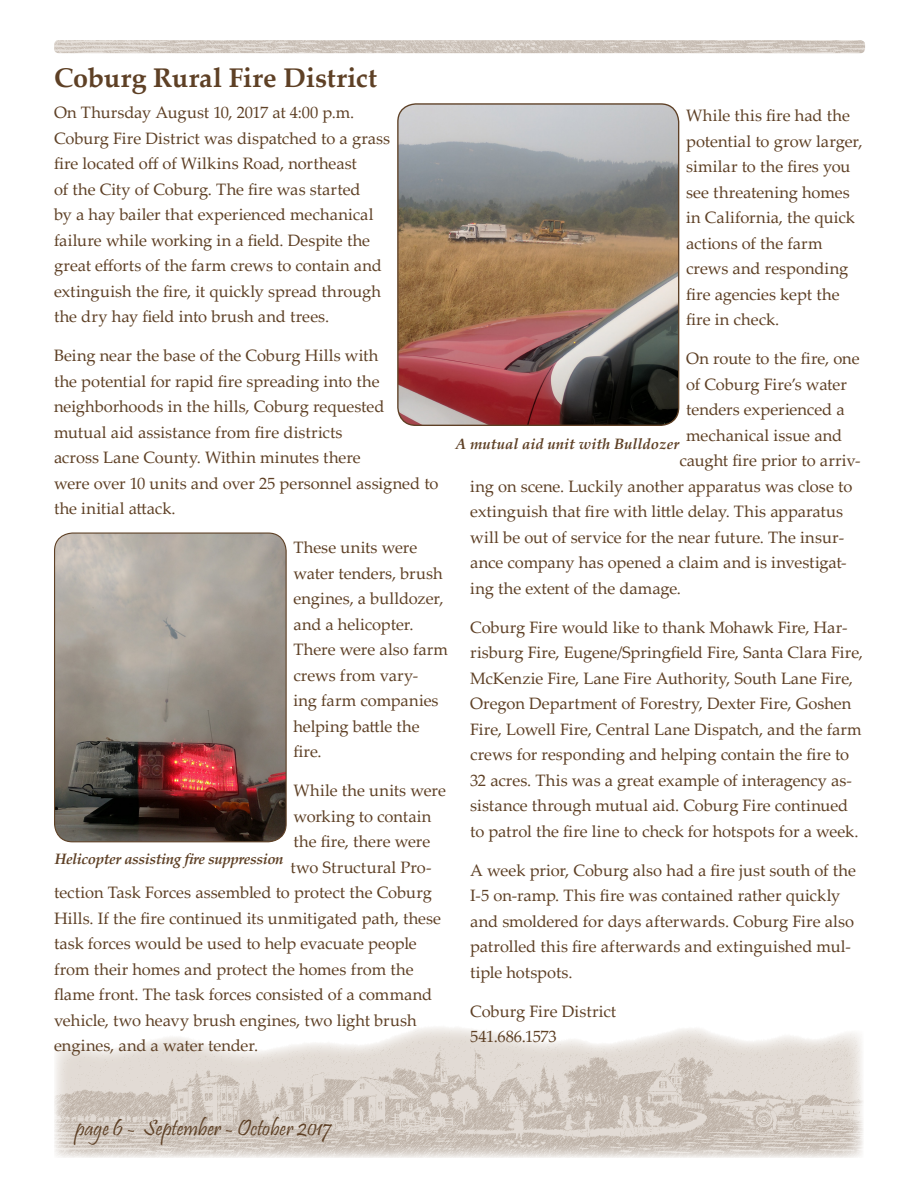
<style>
.page{position:relative;width:918px;height:1188px;background:#fff}
.page>*{position:absolute;margin:0;border:0;box-sizing:border-box;transform-origin:0 0}
.HEADING{font:700 27px "Palatino Linotype";letter-spacing:.005em;color:#5e4025}
.t1{font:22.5px "Pristina";color:#5e4025}
.Article_Text{font:16.5px/25.5px "Palatino Linotype";color:#5e4025}
.Photo_caption{font:italic 700 15px "Palatino Linotype";letter-spacing:-.025em;color:#5e4025}
.Photo_caption-2{font:italic 700 15px "Palatino Linotype";color:#5e4025}
</style>
<div class="page">
<img style="left:54px;top:1027px;width:809px;height:131px">
<img style="left:54px;top:40px;width:811px;height:13px">
<img style="left:55px;top:534px;width:231px;height:308px">
<div style="left:54px;top:532px;width:233px;height:310px;border:1px solid #5e4025;border-radius:18px"></div>
<img style="left:398px;top:104px;width:281px;height:321px">
<div style="left:397px;top:103px;width:282px;height:323px;border:1px solid #5e4025;border-radius:18px"></div>
<p class="HEADING" style="left:54px;top:58px;width:325px">Coburg Rural Fire District</p>
<p class="Article_Text" style="left:54px;top:99px;width:338px">On Thursday August 10, 2017 at 4:00 p.m.<br>Coburg Fire District was dispatched to a grass fire located off of Wilkins Road, northeast<br>of the City of Coburg. The fire was started<br>by a hay bailer that experienced mechanical failure while working in a field. Despite the great efforts of the farm crews to contain and extinguish the fire, it quickly spread through the dry hay field into brush and trees.</p>
<p class="Article_Text" style="left:54px;top:342px;width:386px">Being near the base of the Coburg Hills with<br>the potential for rapid fire spreading into the neighborhoods in the hills, Coburg requested mutual aid assistance from fire districts<br>across Lane County. Within minutes there<br>were over 10 units and over 25 personnel assigned to the initial attack.</p>
<p class="Article_Text" style="left:293px;top:534px;width:156px">These units were water tenders, brush engines, a bulldozer, and a helicopter.<br>There were also farm crews from vary-<br>ing farm companies helping battle the fire.</p>
<p class="Article_Text" style="left:293px;top:777px;width:154px">While the units were</p>
<p class="Article_Text" style="left:293px;top:803px;width:140px">working to contain</p>
<p class="Article_Text" style="left:293px;top:828px;width:138px">the fire, there were</p>
<p class="Article_Text" style="left:290px;top:854px;width:143px">two Structural Pro-</p>
<p class="Article_Text" style="left:54px;top:879px;width:379px">tection Task Forces assembled to protect the Coburg</p>
<p class="Article_Text" style="left:54px;top:905px;width:389px">Hills. If the fire continued its unmitigated path, these</p>
<p class="Article_Text" style="left:54px;top:930px;width:364px">task forces would be used to help evacuate people</p>
<p class="Article_Text" style="left:54px;top:956px;width:361px">from their homes and protect the homes from the</p>
<p class="Article_Text" style="left:54px;top:981px;width:380px">flame front. The task forces consisted of a command</p>
<p class="Article_Text" style="left:54px;top:1007px;width:364px">vehicle, two heavy brush engines, two light brush</p>
<p class="Article_Text" style="left:54px;top:1032px;width:206px">engines, and a water tender.</p>
<p class="Article_Text" style="left:686px;top:102px;width:178px">While this fire had the potential to grow larger, similar to the fires you see threatening homes in California, the quick actions of the farm crews and responding fire agencies kept the fire in check.</p>
<p class="Article_Text" style="left:686px;top:345px;width:175px">On route to the fire, one</p>
<p class="Article_Text" style="left:686px;top:371px;width:162px">of Coburg Fire’s water</p>
<p class="Article_Text" style="left:686px;top:396px;width:160px">tenders experienced a</p>
<p class="Article_Text" style="left:686px;top:422px;width:158px">mechanical issue and</p>
<p class="Article_Text" style="left:679px;top:447px;width:183px">caught fire prior to arriv-</p>
<p class="Article_Text" style="left:470px;top:473px;width:384px">ing on scene. Luckily another apparatus was close to</p>
<p class="Article_Text" style="left:470px;top:498px;width:375px">extinguish that fire with little delay. This apparatus</p>
<p class="Article_Text" style="left:470px;top:524px;width:375px">will be out of service for the near future. The insur-</p>
<p class="Article_Text" style="left:470px;top:549px;width:378px">ance company has opened a claim and is investigat-</p>
<p class="Article_Text" style="left:470px;top:575px;width:212px">ing the extent of the damage.</p>
<p class="Article_Text" style="left:470px;top:614px;width:394px">Coburg Fire would like to thank Mohawk Fire, Har&shy;risburg Fire, Eugene/Springfield Fire, Santa Clara Fire, McKenzie Fire, Lane Fire Authority, South Lane Fire, Oregon Department of Forestry, Dexter Fire, Goshen Fire, Lowell Fire, Central Lane Dispatch, and the farm crews for responding and helping contain the fire to 32 acres. This was a great example of interagency as&shy;sistance through mutual aid. Coburg Fire continued to patrol the fire line to check for hotspots for a week.</p>
<p class="Article_Text" style="left:470px;top:857px;width:387px">A week prior, Coburg also had a fire just south of the I-5 on-ramp. This fire was contained rather quickly and smoldered for days afterwards. Coburg Fire also patrolled this fire afterwards and extinguished mul&shy;tiple hotspots.</p>
<p class="Article_Text" style="left:470px;top:998px;width:148px">Coburg Fire District<br>541.686.1573</p>
<p class="Photo_caption-2" style="left:456px;top:433px;width:225px">A mutual aid unit with Bulldozer</p>
<p class="Photo_caption" style="left:55px;top:848px;width:230px">Helicopter assisting fire suppression</p>
<p class="t1" style="left:76px;top:1116px;width:257px">page 6 - September - October 2017</p>
</div>
